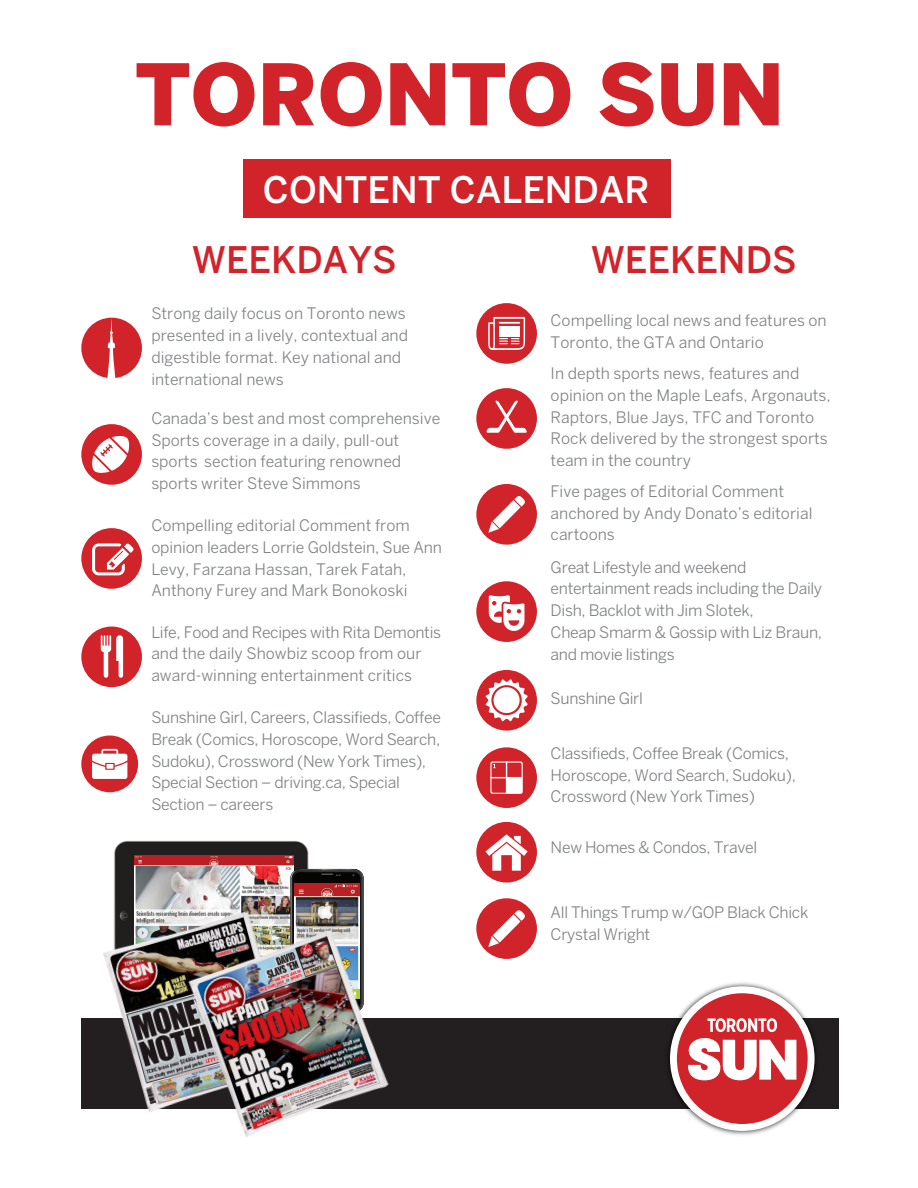
<style>
.page{position:relative;width:918px;height:1188px;background:#fff}
.page>*{position:absolute;margin:0;border:0;box-sizing:border-box;transform-origin:0 0}
.t1{font:900 84px "Benton Sans";color:#d1232a}
.t2{font:500 36.3px "Benton Sans";color:#d1232a}
.t3{font:500 36.3px "Benton Sans";color:#fff}
.t4{font:15.75px/21.8px "Benton Sans";color:#808285}
.t5{font:15.75px/21.8px "Benton Sans";letter-spacing:-.02em;color:#808285}
</style>
<div class="page">
<div style="left:81px;top:1018px;width:758px;height:90px;background:#231f20"></div>
<img style="left:114px;top:841px;width:249px;height:76px">
<img style="left:81px;top:900px;width:236px;height:212px">
<img style="left:156px;top:917px;width:256px;height:220px">
<div style="left:243px;top:159px;width:428px;height:59px;background:#d1232a"></div>
<div style="left:81px;top:318px;width:61px;height:60px;background:#d1232a;border-radius:50%"></div>
<svg style="left:107px;top:318px;width:9px;height:60px"></svg>
<div style="left:81px;top:424px;width:61px;height:61px;background:#d1232a;border-radius:50%"></div>
<svg style="left:92px;top:436px;width:37px;height:37px"></svg>
<div style="left:81px;top:528px;width:61px;height:61px;background:#d1232a;border-radius:50%"></div>
<svg style="left:92px;top:543px;width:42px;height:32px"></svg>
<div style="left:81px;top:627px;width:61px;height:60px;background:#d1232a;border-radius:50%"></div>
<svg style="left:101px;top:635px;width:22px;height:43px"></svg>
<div style="left:81px;top:736px;width:57px;height:56px;background:#d1232a;border-radius:50%"></div>
<svg style="left:92px;top:749px;width:35px;height:30px"></svg>
<div style="left:476px;top:303px;width:61px;height:61px;background:#d1232a;border-radius:50%"></div>
<svg style="left:488px;top:317px;width:37px;height:33px"></svg>
<div style="left:476px;top:388px;width:61px;height:61px;background:#d1232a;border-radius:50%"></div>
<svg style="left:486px;top:401px;width:41px;height:32px"></svg>
<div style="left:476px;top:581px;width:61px;height:61px;background:#d1232a;border-radius:50%"></div>
<svg style="left:489px;top:595px;width:36px;height:36px"></svg>
<div style="left:476px;top:484px;width:61px;height:61px;background:#d1232a;border-radius:50%"></div>
<svg style="left:514px;top:496px;width:11px;height:11px"></svg>
<svg style="left:488px;top:522px;width:11px;height:11px"></svg>
<svg style="left:493px;top:500px;width:28px;height:28px"></svg>
<div style="left:476px;top:670px;width:61px;height:61px;background:#d1232a;border-radius:50%"></div>
<svg style="left:485px;top:679px;width:43px;height:43px"></svg>
<div style="left:494px;top:687px;width:26px;height:26px;background:#fff;border-radius:50%"></div>
<div style="left:476px;top:822px;width:61px;height:61px;background:#d1232a;border-radius:50%"></div>
<svg style="left:485px;top:834px;width:43px;height:37px"></svg>
<div style="left:476px;top:898px;width:61px;height:61px;background:#d1232a;border-radius:50%"></div>
<svg style="left:514px;top:910px;width:11px;height:11px"></svg>
<svg style="left:488px;top:936px;width:11px;height:11px"></svg>
<svg style="left:493px;top:914px;width:28px;height:29px"></svg>
<div style="left:476px;top:747px;width:61px;height:61px;background:#d1232a;border-radius:50%"></div>
<svg style="left:490px;top:762px;width:33px;height:32px"></svg>
<div style="left:492px;top:763px;width:30px;height:30px;background:#d1232a;border-radius:2px"></div>
<hr style="left:506px;top:762px;width:1px;height:31px;background:#fff">
<hr style="left:490px;top:777px;width:33px;height:1px;background:#fff">
<svg style="left:507px;top:778px;width:15px;height:15px"></svg>
<img style="left:663px;top:982px;width:159px;height:153px">
<div style="left:670px;top:986px;width:145px;height:145px;background:#fff;border-radius:50%"></div>
<div style="left:677px;top:993px;width:131px;height:131px;background:#d1232a;border-radius:50%"></div>
<svg style="left:688px;top:1038px;width:108px;height:42px"></svg>
<svg style="left:708px;top:1018px;width:69px;height:14px"></svg>
<h1 class="t1" style="left:135px;top:44px;width:651px">TORONTO SUN</h1>
<h2 class="t3" style="left:263px;top:168px;width:388px">CONTENT CALENDAR</h2>
<h2 class="t2" style="left:192px;top:238px;width:206px">WEEKDAYS</h2>
<h2 class="t2" style="left:591px;top:238px;width:207px">WEEKENDS</h2>
<p class="t4" style="left:151px;top:303px;width:258px">Strong daily focus on Toronto news presented in a lively, contextual and digestible format. Key national and international news</p>
<p class="t4" style="left:151px;top:407px;width:290px">Canada’s best and most comprehensive Sports coverage in a daily, pull-out sports section featuring renowned sports writer Steve Simmons</p>
<p class="t4" style="left:151px;top:514px;width:292px">Compelling editorial Comment from opinion leaders Lorrie Goldstein, Sue Ann Levy, Farzana Hassan, Tarek Fatah, Anthony Furey and Mark Bonokoski</p>
<p class="t4" style="left:151px;top:621px;width:291px">Life, Food and Recipes with Rita Demontis and the daily Showbiz scoop from our award-winning entertainment critics</p>
<p class="t5" style="left:151px;top:706px;width:291px">Sunshine Girl, Careers, Classifieds, Coffee Break (Comics, Horoscope, Word Search, Sudoku), Crossword (New York Times), Special Section – driving.ca, Special Section – careers</p>
<p class="t4" style="left:551px;top:310px;width:278px">Compelling local news and features on<br>Toronto, the GTA and Ontario</p>
<p class="t4" style="left:551px;top:362px;width:282px">In depth sports news, features and opinion on the Maple Leafs, Argonauts, Raptors, Blue Jays, TFC and Toronto Rock delivered by the strongest sports team in the country</p>
<p class="t4" style="left:551px;top:480px;width:263px">Five pages of Editorial Comment anchored by Andy Donato’s editorial cartoons</p>
<p class="t5" style="left:551px;top:556px;width:273px">Great Lifestyle and weekend entertainment reads including the Daily<br>Dish, Backlot with Jim Slotek,<br>Cheap Smarm &amp; Gossip with Liz Braun, and movie listings</p>
<p class="t5" style="left:551px;top:687px;width:94px">Sunshine Girl</p>
<p class="t5" style="left:551px;top:742px;width:247px">Classifieds, Coffee Break (Comics,<br>Horoscope, Word Search, Sudoku),<br>Crossword (New York Times)</p>
<p class="t5" style="left:551px;top:836px;width:208px">New Homes &amp; Condos, Travel</p>
<p class="t5" style="left:551px;top:901px;width:259px">All Things Trump w/GOP Black Chick<br>Crystal Wright</p>
</div>
